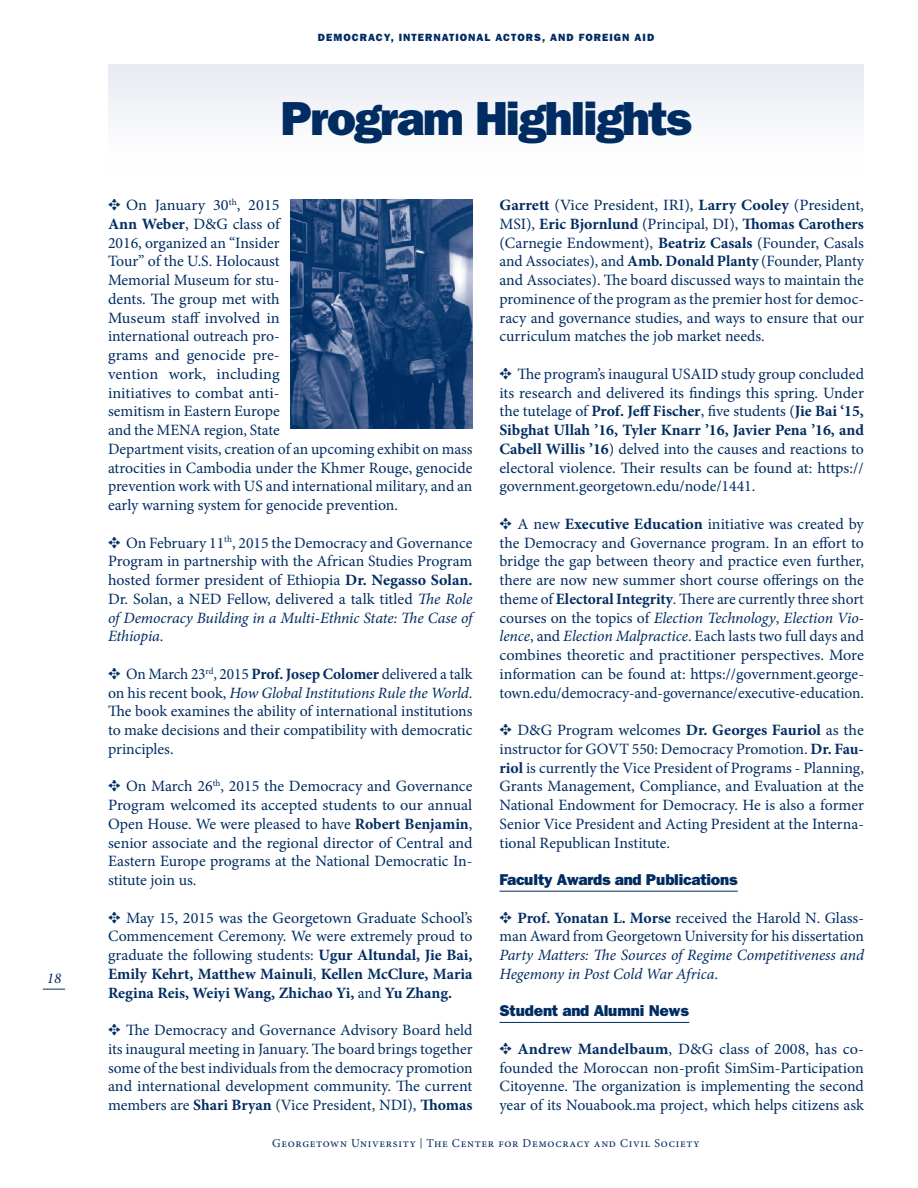
<style>
.page{position:relative;width:918px;height:1188px;background:#fff}
.page>*{position:absolute;margin:0;border:0;box-sizing:border-box;transform-origin:0 0}
.h1_Frank_Gothic_-_to{font:48px "ITC Franklin Gothic Std Hvy";letter-spacing:-.035em;color:#002c62}
.t1{font:15.75px/18.8px "Minion Pro";letter-spacing:-.005em;color:#002c62;text-align:justify}
.h2_Minion_Ital{font:15.75px "ITC Franklin Gothic Std Hvy";letter-spacing:-.015em;color:#002c62}
.t2{font:italic 15px "Minion Pro";color:#002c62}
.t3{font:12px "Minion Pro";letter-spacing:.055em;color:#002c62}
.t4{font:10.5px "ITC Franklin Gothic Std Hvy";letter-spacing:.1em;color:#002c62}
.s1{font-weight:700}
.s2{font-style:italic}
.s3{font-size:10.5px}
</style>
<div class="page">
<svg style="left:43px;top:989px;width:22px;height:1px"></svg>
<div style="left:108px;top:64px;width:756px;height:108px;background:#f5f6f9"></div>
<hr style="left:500px;top:891px;width:238px;height:1px;background:#002c62">
<hr style="left:500px;top:1022px;width:189px;height:1px;background:#002c62">
<img style="left:290px;top:199px;width:182px;height:229px">
<p class="t2" style="left:47px;top:968px;width:16px">18</p>
<p class="t4" style="left:318px;top:31px;width:338px">DEMOCRACY, INTERNATIONAL ACTORS, AND FOREIGN AID</p>
<p class="h1_Frank_Gothic_-_to" style="left:281px;top:90px;width:413px">Program Highlights</p>
<p class="t1" style="left:108px;top:196px;width:366px;text-align:left">✥ On January 30<sup>th</sup>, 2015<br><span class="s1">Ann Weber</span>, D&amp;G class of<br>2016, organized an “Insider<br>Tour” of the U.S. Holocaust<br>Memorial Museum for stu-<br>dents. The group met with<br>Museum staff involved in<br>international outreach pro-<br>grams and genocide pre-<br>vention work, including<br>initiatives to combat anti-<br>semitism in Eastern Europe<br>and the MENA region, State<br>Department visits, creation of an upcoming exhibit on mass atrocities in Cambodia under the Khmer Rouge, genocide prevention work with US and international military, and an early warning system for genocide prevention.</p>
<p class="t1" style="left:108px;top:533px;width:366px">✥ On February 11<sup>th</sup>, 2015 the Democracy and Governance Program in partnership with the African Studies Program hosted former president of Ethiopia <span class="s1">Dr. Negasso Solan.<br></span>Dr. Solan, a NED Fellow, delivered a talk titled <span class="s2">The Role of Democracy Building in a Multi-Ethnic State: The Case of Ethiopia</span>.</p>
<p class="t1" style="left:108px;top:664px;width:366px">✥ On March 23<sup>rd</sup>, 2015 <span class="s1">Prof. Josep Colomer</span> delivered a talk on his recent book, <span class="s2">How Global Institutions Rule the World</span>.<br>The book examines the ability of international institutions to make decisions and their compatibility with democratic principles.</p>
<p class="t1" style="left:108px;top:777px;width:366px">✥ On March 26<sup>th</sup>, 2015 the Democracy and Governance Program welcomed its accepted students to our annual Open House. We were pleased to have <span class="s1">Robert Benjamin</span>, senior associate and the regional director of Central and Eastern Europe programs at the National Democratic In&shy;stitute join us.</p>
<p class="t1" style="left:108px;top:908px;width:366px">✥ May 15, 2015 was the Georgetown Graduate School’s Commencement Ceremony. We were extremely proud to graduate the following students: <span class="s1">Ugur Altundal, Jie Bai, Emily Kehrt, Matthew Mainuli</span>, <span class="s1">Kellen McClure, Maria Regina Reis, Weiyi Wang, Zhichao Yi,</span> and <span class="s1">Yu Zhang.</span></p>
<p class="t1" style="left:108px;top:1021px;width:366px">✥ The Democracy and Governance Advisory Board held its inaugural meeting in January. The board brings together some of the best individuals from the democracy promotion and international development community. The current members are <span class="s1">Shari Bryan</span> (Vice President, NDI), <span class="s1">Thomas</span></p>
<p class="t1" style="left:500px;top:196px;width:366px"><span class="s1">Garrett</span> (Vice President, IRI), <span class="s1">Larry Cooley</span> (President, MSI), <span class="s1">Eric Bjornlund</span> (Principal, DI), <span class="s1">Thomas Carothers </span>(Carnegie Endowment), <span class="s1">Beatriz Casals</span> (Founder, Casals and Associates), and <span class="s1">Amb. Donald Planty</span> (Founder, Planty and Associates). The board discussed ways to maintain the prominence of the program as the premier host for democ&shy;racy and governance studies, and ways to ensure that our curriculum matches the job market needs.</p>
<p class="t1" style="left:500px;top:364px;width:366px">✥ The program’s inaugural USAID study group concluded its research and delivered its findings this spring. Under the tutelage of <span class="s1">Prof. Jeff Fischer</span>, five students (<span class="s1">Jie Bai ‘15, Sibghat Ullah ’16, Tyler Knarr ’16, Javier Pena ’16, and Cabell Willis ’16</span>) delved into the causes and reactions to electoral violence. Their results can be found at: https:// government.georgetown.edu/node/1441.</p>
<p class="t1" style="left:500px;top:514px;width:366px">✥ A new <span class="s1">Executive Education</span> initiative was created by the Democracy and Governance program. In an effort to bridge the gap between theory and practice even further, there are now new summer short course offerings on the theme of <span class="s1">Electoral Integrity</span>. There are currently three short courses on the topics of <span class="s2">Election Technology</span>, <span class="s2">Election Vio&shy;lence</span>, and <span class="s2">Election Malpractice</span>. Each lasts two full days and combines theoretic and practitioner perspectives. More information can be found at: https://government.george&shy;town.edu/democracy-and-governance/executive-education.</p>
<p class="t1" style="left:500px;top:721px;width:366px">✥ D&amp;G Program welcomes <span class="s1">Dr. Georges Fauriol</span> as the instructor for GOVT 550: Democracy Promotion. <span class="s1">Dr. Fau&shy;riol</span> is currently the Vice President of Programs - Planning, Grants Management, Compliance, and Evaluation at the National Endowment for Democracy. He is also a former Senior Vice President and Acting President at the Interna&shy;tional Republican Institute.</p>
<p class="h2_Minion_Ital" style="left:500px;top:870px;width:240px">Faculty Awards and Publications</p>
<p class="t1" style="left:500px;top:908px;width:366px">✥ <span class="s1">Prof. Yonatan L. Morse</span> received the Harold N. Glass&shy;man Award from Georgetown University for his dissertation <span class="s2">Party Matters: The Sources of Regime Competitiveness and Hegemony in Post Cold War Africa</span>.</p>
<p class="h2_Minion_Ital" style="left:500px;top:1002px;width:191px">Student and Alumni News</p>
<p class="t1" style="left:500px;top:1039px;width:366px">✥ <span class="s1">Andrew Mandelbaum</span>, D&amp;G class of 2008, has co&shy;founded the Moroccan non-profit SimSim-Participation Citoyenne. The organization is implementing the second year of its Nouabook.ma project, which helps citizens ask</p>
<p class="t3" style="left:272px;top:1135px;width:429px">Georgetown University <span class="s3">|</span> The Center for Democracy and Civil Society</p>
</div>
